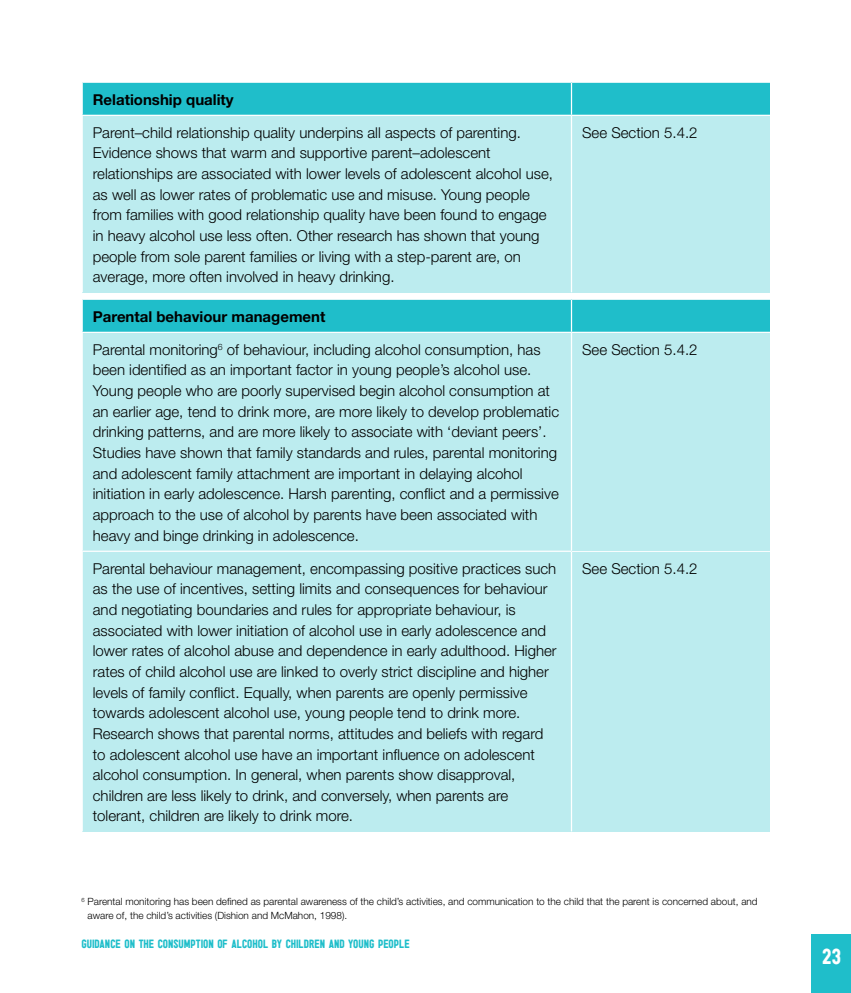
<style>
.page{position:relative;width:851px;height:993px;background:#fff}
.page>*{position:absolute;margin:0;border:0;box-sizing:border-box;transform-origin:0 0}
.t1{font:22.5px "Sugo";color:#fff}
.t2{font:300 15px/20.6px "Helvetica Neue";color:#000}
.t3{font:700 15px "Helvetica Neue";color:#000}
.t4{font:12.5px "Sugo";color:#1fbeca}
.t5{font:300 10px/13.8px "Helvetica Neue";color:#000}
</style>
<div class="page">
<div style="left:571px;top:551px;width:199px;height:280px;background:#bcecef"></div>
<div style="left:82px;top:82px;width:489px;height:33px;background:#1fbeca"></div>
<div style="left:571px;top:82px;width:199px;height:33px;background:#1fbeca"></div>
<div style="left:82px;top:115px;width:489px;height:178px;background:#bcecef"></div>
<div style="left:571px;top:115px;width:199px;height:178px;background:#bcecef"></div>
<hr style="left:81px;top:81px;width:490px;height:2px;background:#fff">
<hr style="left:81px;top:83px;width:2px;height:32px;background:#fff">
<hr style="left:571px;top:81px;width:199px;height:2px;background:#fff">
<hr style="left:570px;top:83px;width:2px;height:32px;background:#fff">
<hr style="left:81px;top:115px;width:490px;height:1px;background:#fff">
<hr style="left:81px;top:116px;width:2px;height:176px;background:#fff">
<hr style="left:571px;top:115px;width:199px;height:1px;background:#fff">
<div style="left:82px;top:299px;width:489px;height:33px;background:#1fbeca"></div>
<div style="left:571px;top:299px;width:199px;height:33px;background:#1fbeca"></div>
<div style="left:82px;top:332px;width:489px;height:219px;background:#bcecef"></div>
<div style="left:571px;top:332px;width:199px;height:219px;background:#bcecef"></div>
<div style="left:82px;top:551px;width:489px;height:280px;background:#bcecef"></div>
<hr style="left:81px;top:298px;width:490px;height:2px;background:#fff">
<hr style="left:81px;top:300px;width:2px;height:31px;background:#fff">
<hr style="left:571px;top:298px;width:199px;height:2px;background:#fff">
<hr style="left:81px;top:331px;width:490px;height:2px;background:#fff">
<hr style="left:81px;top:333px;width:2px;height:217px;background:#fff">
<hr style="left:571px;top:331px;width:199px;height:2px;background:#fff">
<hr style="left:81px;top:550px;width:490px;height:1px;background:#fff">
<hr style="left:81px;top:551px;width:2px;height:280px;background:#fff">
<div style="left:811px;top:934px;width:39px;height:58px;background:#1fbeca"></div>
<hr style="left:570px;top:116px;width:2px;height:176px;background:#fff">
<hr style="left:570px;top:300px;width:2px;height:31px;background:#fff">
<hr style="left:570px;top:333px;width:2px;height:217px;background:#fff">
<hr style="left:570px;top:551px;width:2px;height:280px;background:#fff">
<p class="t3" style="left:93px;top:90px;width:142px">Relationship quality</p>
<p class="t2" style="left:93px;top:122px;width:461px">Parent–child relationship quality underpins all aspects of parenting.<br>Evidence shows that warm and supportive parent–adolescent relationships are associated with lower levels of adolescent alcohol use, as well as lower rates of problematic use and misuse. Young people from families with good relationship quality have been found to engage in heavy alcohol use less often. Other research has shown that young people from sole parent families or living with a step-parent are, on average, more often involved in heavy drinking.</p>
<p class="t2" style="left:582px;top:122px;width:117px">See Section 5.4.2</p>
<p class="t3" style="left:93px;top:307px;width:234px">Parental behaviour management</p>
<p class="t2" style="left:93px;top:339px;width:468px">Parental monitoring<sup>6</sup> of behaviour, including alcohol consumption, has been identified as an important factor in young people’s alcohol use.<br>Young people who are poorly supervised begin alcohol consumption at an earlier age, tend to drink more, are more likely to develop problematic drinking patterns, and are more likely to associate with ‘deviant peers’.<br>Studies have shown that family standards and rules, parental monitoring and adolescent family attachment are important in delaying alcohol initiation in early adolescence. Harsh parenting, conflict and a permissive approach to the use of alcohol by parents have been associated with heavy and binge drinking in adolescence.</p>
<p class="t2" style="left:582px;top:339px;width:117px">See Section 5.4.2</p>
<p class="t2" style="left:93px;top:557px;width:465px">Parental behaviour management, encompassing positive practices such as the use of incentives, setting limits and consequences for behaviour and negotiating boundaries and rules for appropriate behaviour, is associated with lower initiation of alcohol use in early adolescence and lower rates of alcohol abuse and dependence in early adulthood. Higher rates of child alcohol use are linked to overly strict discipline and higher levels of family conflict. Equally, when parents are openly permissive towards adolescent alcohol use, young people tend to drink more.<br>Research shows that parental norms, attitudes and beliefs with regard to adolescent alcohol use have an important influence on adolescent alcohol consumption. In general, when parents show disapproval, children are less likely to drink, and conversely, when parents are tolerant, children are likely to drink more.</p>
<p class="t2" style="left:582px;top:557px;width:117px">See Section 5.4.2</p>
<p class="t5" style="left:88px;top:894px;width:671px;text-indent:-6px"><sup>6</sup> Parental monitoring has been defined as parental awareness of the child’s activities, and communication to the child that the parent is concerned about, and aware of, the child’s activities (Dishion and McMahon, 1998).</p>
<p class="t4" style="left:81px;top:935px;width:330px">GUIDANCE ON THE CONSUMPTION OF ALCOHOL BY CHILDREN AND YOUNG PEOPLE</p>
<h1 class="t1" style="left:822px;top:942px;width:20px">23</h1>
</div>
